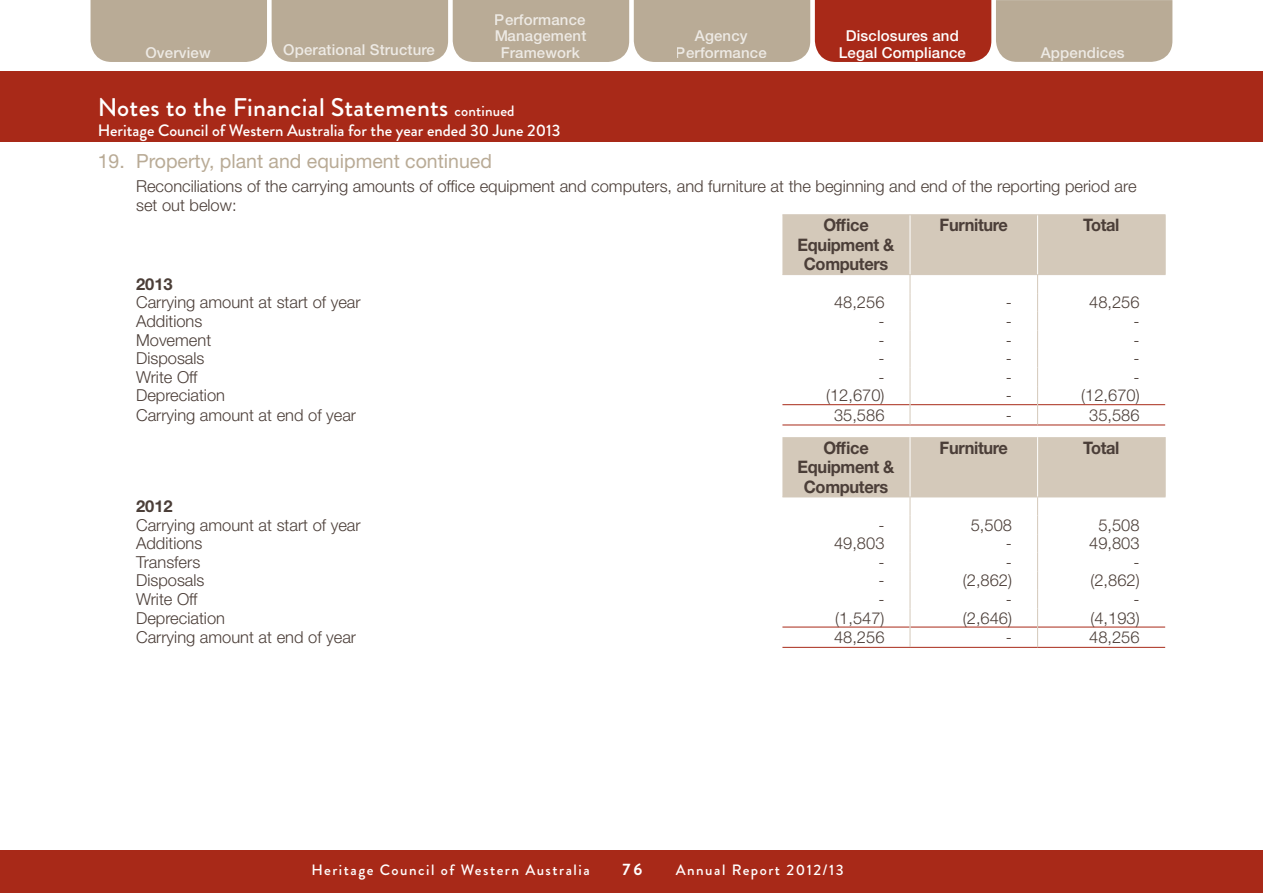
<style>
.page{position:relative;width:1263px;height:893px;background:#fff}
.page>*{position:absolute;margin:0;border:0;box-sizing:border-box;transform-origin:0 0}
.t1{font:500 25.5px "Brandon Grotesque";letter-spacing:.01em;color:#fff}
.t2{font:19.5px "Helvetica Neue LT Std";color:#b9ab96}
.t3{font:700 17.25px/19.5px "Helvetica Neue LT Std";letter-spacing:-.02em;color:#4b3e38;text-align:center;scale:.95 1}
.t4{font:300 16.5px/19.5px "Helvetica Neue LT Std";color:#4b3e38}
.t5{font:500 16.5px "Brandon Grotesque";color:#fff}
.t6{font:700 16.5px "Helvetica Neue LT Std";color:#4b3e38}
.t7{font:700 16.5px "Brandon Grotesque";color:#fff}
.t8{font:500 15px/16.5px "Helvetica Neue LT Std";letter-spacing:.01em;color:#fff;text-align:center}
.t9{font:500 15px "Brandon Grotesque";letter-spacing:.1em;color:#fff}
.s1{font-size:15px}
</style>
<div class="page">
<div style="left:0;top:72px;width:1263px;height:70px;background:#a82918"></div>
<div style="left:0;top:850px;width:1263px;height:43px;background:#a82918"></div>
<svg style="left:782px;top:215px;width:383px;height:282px"></svg>
<hr style="left:1165px;top:215px;width:1px;height:59px;background:#d4c9ba">
<hr style="left:782px;top:274px;width:128px;height:1px;background:#d4c9ba">
<hr style="left:910px;top:274px;width:127px;height:1px;background:#d4c9ba">
<hr style="left:1037px;top:274px;width:128px;height:1px;background:#d4c9ba">
<hr style="left:910px;top:497px;width:127px;height:1px;background:#d4c9ba">
<hr style="left:1165px;top:437px;width:1px;height:60px;background:#d4c9ba">
<hr style="left:782px;top:497px;width:128px;height:1px;background:#d4c9ba">
<hr style="left:1037px;top:497px;width:128px;height:1px;background:#d4c9ba">
<hr style="left:910px;top:215px;width:1px;height:59px;background:#fff">
<hr style="left:1037px;top:215px;width:1px;height:59px;background:#fff">
<hr style="left:910px;top:437px;width:1px;height:60px;background:#fff">
<hr style="left:1037px;top:437px;width:1px;height:60px;background:#fff">
<hr style="left:782px;top:214px;width:128px;height:1px;background:#d4c9ba">
<hr style="left:910px;top:214px;width:127px;height:1px;background:#d4c9ba">
<hr style="left:1037px;top:214px;width:128px;height:1px;background:#d4c9ba">
<hr style="left:782px;top:404px;width:128px;height:1px;background:#a82918">
<hr style="left:910px;top:404px;width:127px;height:1px;background:#a82918">
<hr style="left:1038px;top:404px;width:127px;height:1px;background:#a82918">
<hr style="left:782px;top:425px;width:128px;height:1px;background:#a82918">
<hr style="left:910px;top:425px;width:127px;height:1px;background:#a82918">
<hr style="left:1037px;top:425px;width:128px;height:1px;background:#a82918">
<hr style="left:782px;top:627px;width:128px;height:1px;background:#a82918">
<hr style="left:910px;top:627px;width:127px;height:1px;background:#a82918">
<hr style="left:1038px;top:627px;width:127px;height:1px;background:#a82918">
<hr style="left:782px;top:647px;width:128px;height:1px;background:#a82918">
<hr style="left:910px;top:647px;width:127px;height:1px;background:#a82918">
<hr style="left:1037px;top:647px;width:128px;height:1px;background:#a82918">
<svg style="left:910px;top:275px;width:1px;height:150px"></svg>
<svg style="left:1037px;top:275px;width:1px;height:150px"></svg>
<svg style="left:910px;top:497px;width:1px;height:150px"></svg>
<svg style="left:1037px;top:497px;width:1px;height:150px"></svg>
<svg style="left:91px;top:0;width:1081px;height:62px;background:#b89985"></svg>
<p class="t8" style="left:494px;top:11px;width:94px">Performance<br>Management<br>Framework</p>
<p class="t8" style="left:676px;top:27px;width:92px">Agency<br>Performance</p>
<p class="t8" style="left:846px;top:27px;width:114px">Disclosures and</p>
<p class="t8" style="left:283px;top:41px;width:153px">Operational Structure</p>
<p class="t8" style="left:145px;top:44px;width:67px">Overview</p>
<p class="t8" style="left:839px;top:44px;width:129px">Legal Compliance</p>
<p class="t8" style="left:1041px;top:44px;width:85px">Appendices</p>
<h1 class="t1" style="left:98px;top:89px;width:418px">Notes to the Financial Statements <span class="s1">continued</span></h1>
<p class="t5" style="left:98px;top:119px;width:464px">Heritage Council of Western Australia for the year ended 30 June 2013</p>
<p class="t2" style="left:98px;top:150px;width:396px">19. Property, plant and equipment continued</p>
<p class="t4" style="left:136px;top:176px;width:1002px">Reconciliations of the carrying amounts of office equipment and computers, and furniture at the beginning and end of the reporting period are set out below:</p>
<p class="t3" style="left:798px;top:215px;width:103px">Office<br>Equipment &amp;<br>Computers</p>
<p class="t3" style="left:940px;top:215px;width:74px">Furniture</p>
<p class="t3" style="left:1083px;top:215px;width:40px">Total</p>
<p class="t6" style="left:136px;top:274px;width:38px">2013</p>
<p class="t4" style="left:136px;top:292px;width:226px">Carrying amount at start of year</p>
<p class="t4" style="left:834px;top:292px;width:52px">48,256</p>
<p class="t4" style="left:1006px;top:292px;width:8px">-</p>
<p class="t4" style="left:1089px;top:292px;width:52px">48,256</p>
<p class="t4" style="left:136px;top:311px;width:68px">Additions</p>
<p class="t4" style="left:878px;top:311px;width:8px">-</p>
<p class="t4" style="left:1006px;top:311px;width:8px">-</p>
<p class="t4" style="left:1133px;top:311px;width:8px">-</p>
<p class="t4" style="left:136px;top:330px;width:77px">Movement</p>
<p class="t4" style="left:878px;top:330px;width:8px">-</p>
<p class="t4" style="left:1006px;top:330px;width:8px">-</p>
<p class="t4" style="left:1133px;top:330px;width:8px">-</p>
<p class="t4" style="left:136px;top:348px;width:70px">Disposals</p>
<p class="t4" style="left:878px;top:348px;width:8px">-</p>
<p class="t4" style="left:1006px;top:348px;width:8px">-</p>
<p class="t4" style="left:1133px;top:348px;width:8px">-</p>
<p class="t4" style="left:136px;top:367px;width:63px">Write Off</p>
<p class="t4" style="left:878px;top:367px;width:8px">-</p>
<p class="t4" style="left:1006px;top:367px;width:8px">-</p>
<p class="t4" style="left:1133px;top:367px;width:8px">-</p>
<p class="t4" style="left:136px;top:385px;width:90px">Depreciation</p>
<p class="t4" style="left:826px;top:385px;width:60px">(12,670)</p>
<p class="t4" style="left:1006px;top:385px;width:8px">-</p>
<p class="t4" style="left:1081px;top:385px;width:60px">(12,670)</p>
<p class="t4" style="left:136px;top:405px;width:222px">Carrying amount at end of year</p>
<p class="t4" style="left:834px;top:405px;width:52px">35,586</p>
<p class="t4" style="left:1006px;top:405px;width:8px">-</p>
<p class="t4" style="left:1089px;top:405px;width:52px">35,586</p>
<p class="t3" style="left:798px;top:437px;width:103px">Office<br>Equipment &amp;<br>Computers</p>
<p class="t3" style="left:940px;top:437px;width:74px">Furniture</p>
<p class="t3" style="left:1083px;top:437px;width:40px">Total</p>
<p class="t6" style="left:136px;top:496px;width:38px">2012</p>
<p class="t4" style="left:136px;top:515px;width:226px">Carrying amount at start of year</p>
<p class="t4" style="left:878px;top:515px;width:8px">-</p>
<p class="t4" style="left:971px;top:515px;width:43px">5,508</p>
<p class="t4" style="left:1098px;top:515px;width:43px">5,508</p>
<p class="t4" style="left:136px;top:533px;width:68px">Additions</p>
<p class="t4" style="left:834px;top:533px;width:52px">49,803</p>
<p class="t4" style="left:1006px;top:533px;width:8px">-</p>
<p class="t4" style="left:1089px;top:533px;width:52px">49,803</p>
<p class="t4" style="left:136px;top:552px;width:66px">Transfers</p>
<p class="t4" style="left:878px;top:552px;width:8px">-</p>
<p class="t4" style="left:1006px;top:552px;width:8px">-</p>
<p class="t4" style="left:1133px;top:552px;width:8px">-</p>
<p class="t4" style="left:136px;top:570px;width:70px">Disposals</p>
<p class="t4" style="left:878px;top:570px;width:8px">-</p>
<p class="t4" style="left:963px;top:570px;width:51px">(2,862)</p>
<p class="t4" style="left:1090px;top:570px;width:51px">(2,862)</p>
<p class="t4" style="left:136px;top:589px;width:63px">Write Off</p>
<p class="t4" style="left:878px;top:589px;width:8px">-</p>
<p class="t4" style="left:1006px;top:589px;width:8px">-</p>
<p class="t4" style="left:1133px;top:589px;width:8px">-</p>
<p class="t4" style="left:136px;top:608px;width:90px">Depreciation</p>
<p class="t4" style="left:835px;top:608px;width:51px">(1,547)</p>
<p class="t4" style="left:963px;top:608px;width:51px">(2,646)</p>
<p class="t4" style="left:1090px;top:608px;width:51px">(4,193)</p>
<p class="t4" style="left:136px;top:627px;width:222px">Carrying amount at end of year</p>
<p class="t4" style="left:834px;top:627px;width:52px">48,256</p>
<p class="t4" style="left:1006px;top:627px;width:8px">-</p>
<p class="t4" style="left:1089px;top:627px;width:52px">48,256</p>
<p class="t9" style="left:311px;top:860px;width:280px">Heritage Council of Western Australia</p>
<p class="t7" style="left:622px;top:858px;width:21px">76</p>
<p class="t9" style="left:676px;top:860px;width:170px">Annual Report 2012/13</p>
</div>
